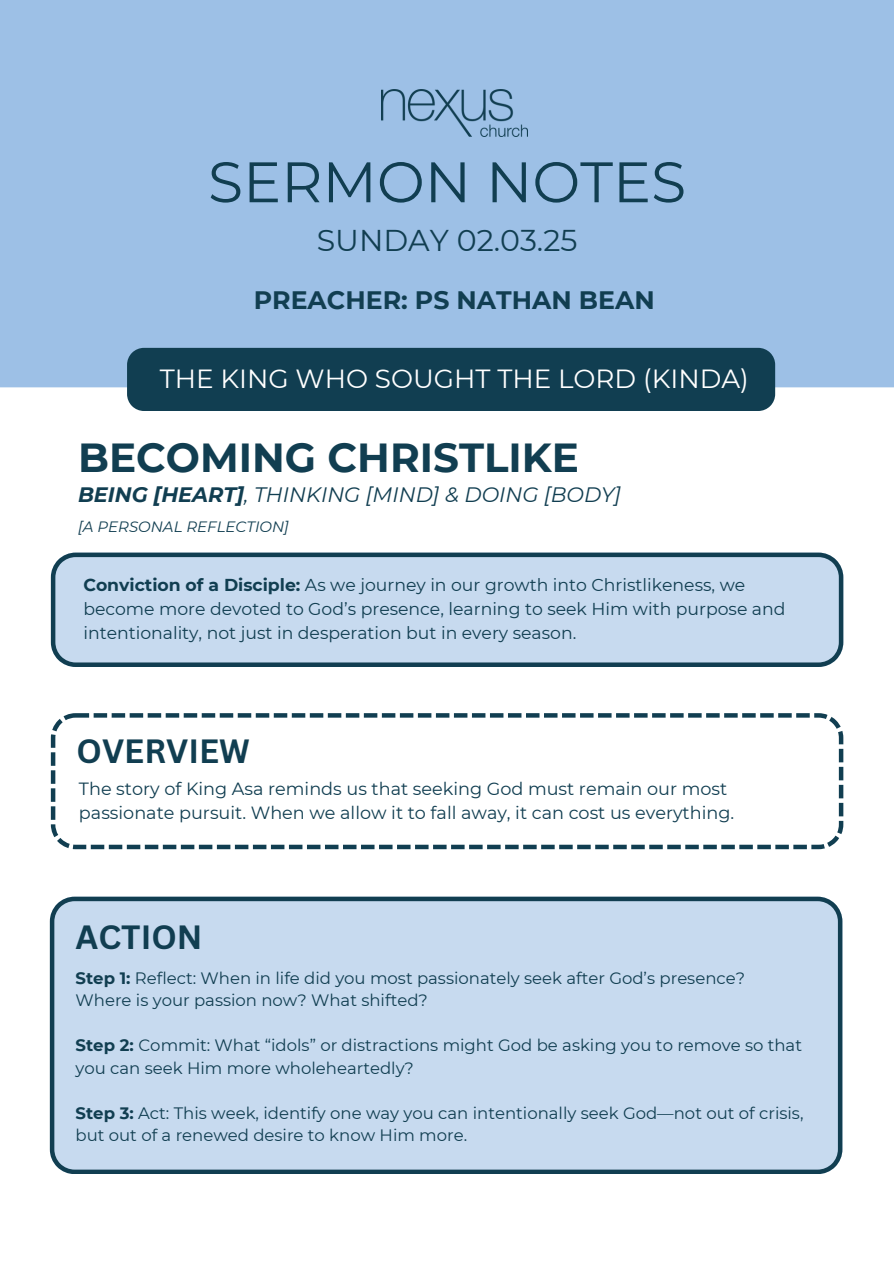
<style>
.page{position:relative;width:894px;height:1264px;background:#fff}
.page>*{position:absolute;margin:0;border:0;box-sizing:border-box;transform-origin:0 0}
.t1{font:57px "Montserrat";color:#113e51}
.t2{font:700 40.5px "Montserrat";color:#113e51}
.t3{font:700 32.7px "Canva Sans";color:#113e51}
.t4{font:30px "Montserrat";color:#113e51}
.t5{font:26.25px "Montserrat";color:#fff}
.t6{font:700 25.2px "Montserrat";color:#113e51}
.t7{font:italic 20.85px "Montserrat";color:#113e51}
.t8{font:17.7px/23.7px "Montserrat";color:#113e51}
.t9{font:17.25px/23.9px "Montserrat";color:#113e51}
.t10{font:16.5px/22.5px "Montserrat";color:#113e51}
.t11{font:italic 15px "Montserrat";color:#113e51}
.s1{font-weight:700}
</style>
<div class="page">
<div style="left:0;top:0;width:893px;height:387px;background:#9dc0e6"></div>
<img style="left:381px;top:89px;width:146px;height:48px">
<div style="left:127px;top:348px;width:648px;height:63px;background:#113e51"></div>
<svg style="left:51px;top:552px;width:792px;height:115px"></svg>
<div style="left:50px;top:896px;width:792px;height:277px;background:#c7daef"></div>
<svg style="left:51px;top:713px;width:792px;height:136px"></svg>
<p class="t1" style="left:208px;top:147px;width:479px">SERMON NOTES</p>
<h1 class="t4" style="left:316px;top:222px;width:262px">SUNDAY 02.03.25</h1>
<h5 class="t6" style="left:254px;top:284px;width:402px">PREACHER: PS NATHAN BEAN</h5>
<h4 class="t5" style="left:160px;top:362px;width:590px">THE KING WHO SOUGHT THE LORD (KINDA)</h4>
<h6 class="t2" style="left:78px;top:433px;width:502px">BECOMING CHRISTLIKE</h6>
<p class="t7" style="left:78px;top:482px;width:544px"><span class="s1">BEING [HEART]</span>, THINKING [MIND] &amp; DOING [BODY]</p>
<p class="t11" style="left:78px;top:517px;width:212px">[A PERSONAL REFLECTION]</p>
<h2 class="t9" style="left:83px;top:573px;width:703px"><span class="s1">Conviction of a Disciple:</span> As we journey in our growth into Christlikeness, we become more devoted to God’s presence, learning to seek Him with purpose and intentionality, not just in desperation but in every season.</h2>
<p class="t3" style="left:76px;top:727px;width:175px">OVERVIEW</p>
<h3 class="t8" style="left:79px;top:777px;width:656px">The story of King Asa reminds us that seeking God must remain our most passionate pursuit. When we allow it to fall away, it can cost us everything.</h3>
<p class="t3" style="left:75px;top:914px;width:128px">ACTION</p>
<p class="t10" style="left:75px;top:966px;width:671px"><span class="s1">Step 1:</span> Reflect: When in life did you most passionately seek after God’s presence?<br>Where is your passion now? What shifted?</p>
<h3 class="t10" style="left:75px;top:1034px;width:727px"><span class="s1">Step 2:</span> Commit: What “idols” or distractions might God be asking you to remove so that you can seek Him more wholeheartedly?</h3>
<p class="t10" style="left:75px;top:1101px;width:729px"><span class="s1">Step 3:</span> Act: This week, identify one way you can intentionally seek God—not out of crisis, but out of a renewed desire to know Him more.</p>
</div>
